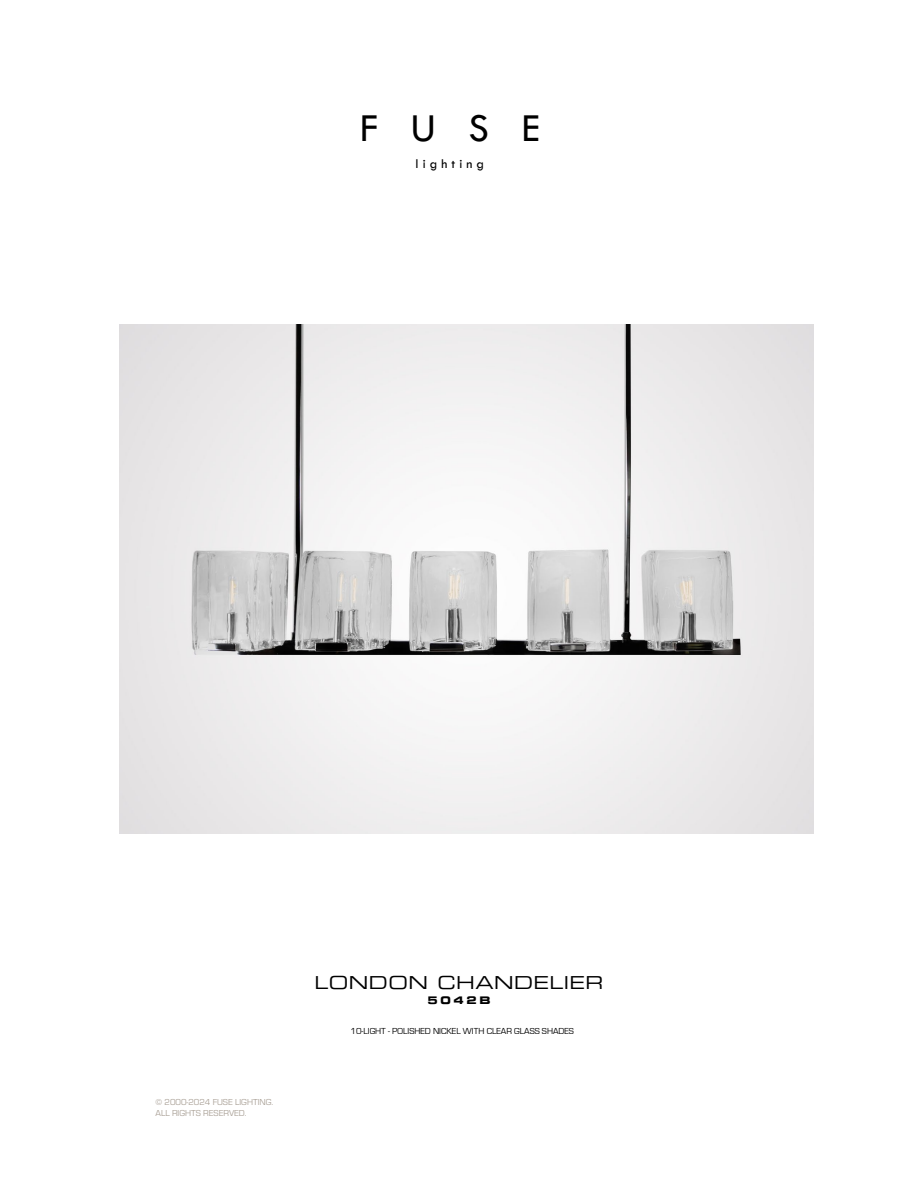
<style>
.page{position:relative;width:918px;height:1188px;background:#fff}
.page>*{position:absolute;margin:0;border:0;box-sizing:border-box;transform-origin:0 0}
.t1{font:41.1px "Tw Cen";color:#000}
.t2{font:18px "Eurostile LT Extended Two";letter-spacing:.025em;color:#000}
.t3{font:13.65px "Tw Cen";letter-spacing:.3em;color:#000}
.t4{font:10.5px "Eurostile LT Bold Extended Two";letter-spacing:.25em;color:#000}
.t5{font:9px "Eurostile";color:#000}
.t6{font:9px/10.8px "Eurostile";color:#aca399}
</style>
<div class="page">
<img style="left:119px;top:325px;width:695px;height:509px">
<h1 class="t1" style="left:360px;top:103px;width:181px">FUSE</h1>
<h3 class="t3" style="left:416px;top:155px;width:70px">lighting</h3>
<p class="t6" style="left:156px;top:1096px;width:119px">© 2000-2024 FUSE LIGHTING.<br>ALL RIGHTS RESERVED.</p>
<h2 class="t2" style="left:315px;top:970px;width:290px">LONDON CHANDELIER</h2>
<p class="t4" style="left:427px;top:992px;width:65px">5042B</p>
<p class="t5" style="left:351px;top:1027px;width:225px">10-LIGHT - POLISHED NICKEL WITH CLEAR GLASS SHADES</p>
</div>
